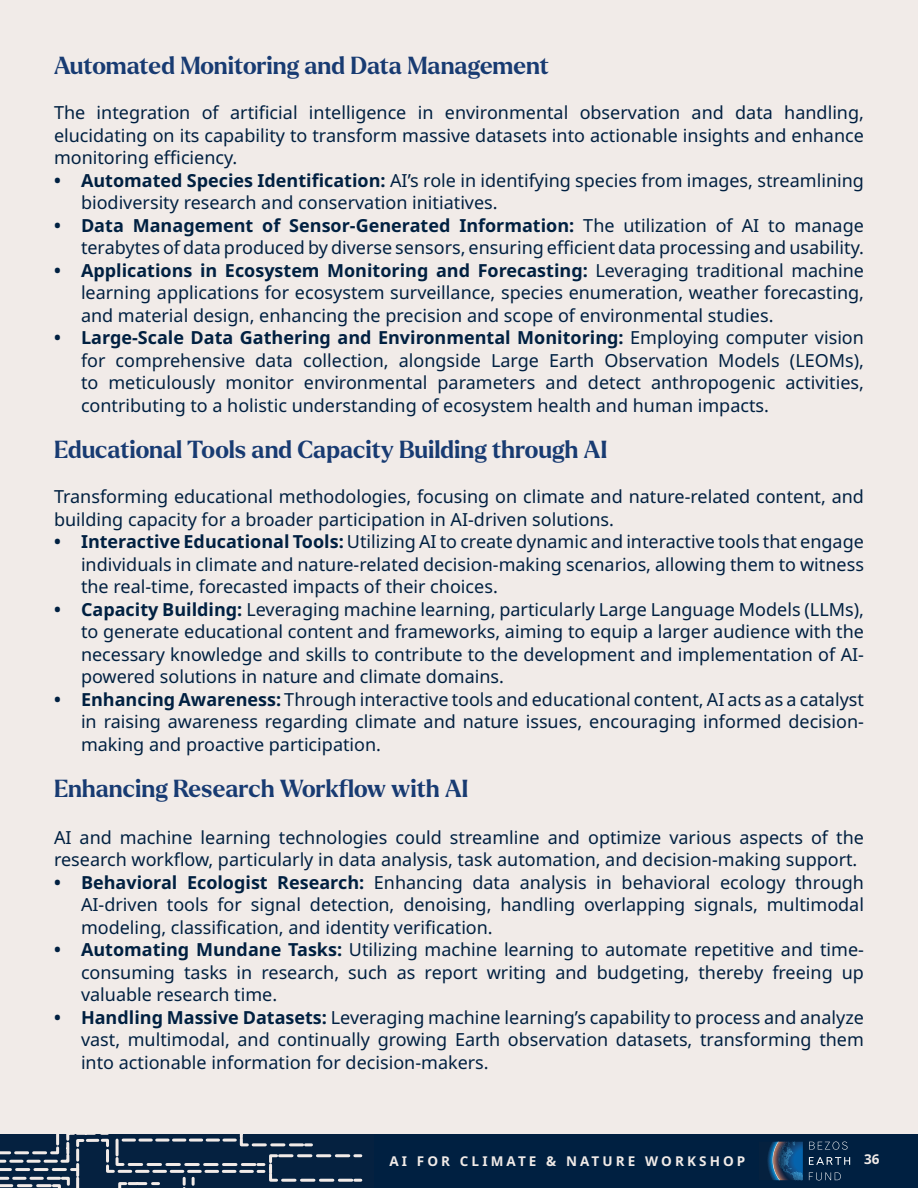
<style>
.page{position:relative;width:918px;height:1188px;background:#f1ebe8}
.page>*{position:absolute;margin:0;border:0;box-sizing:border-box;transform-origin:0 0}
.t1{font:700 24px "Larken";color:#183b72}
.t2{font:18px/22.5px "Noto Sans";color:#002041;text-align:justify}
.t3{font:700 13.5px "Noto Sans";letter-spacing:.23em;color:#f1ebe8}
.s1{font-weight:700}
</style>
<div class="page">
<div style="left:0;top:1134px;width:918px;height:54px;background:#002041"></div>
<svg style="left:809px;top:1157px;width:41px;height:8px"></svg>
<svg style="left:809px;top:1172px;width:32px;height:8px"></svg>
<svg style="left:809px;top:1142px;width:39px;height:8px"></svg>
<svg style="left:767px;top:1142px;width:36px;height:38px"></svg>
<div style="left:0;top:1134px;width:373px;height:54px;background:#052140"></div>
<svg style="left:1px;top:1134px;width:360px;height:54px"></svg>
<h1 class="t1" style="left:54px;top:50px;width:496px">Automated Monitoring and Data Management</h1>
<p class="t2" style="left:54px;top:102px;width:812px">The integration of artificial intelligence in environmental observation and data handling, elucidating on its capability to transform massive datasets into actionable insights and enhance monitoring efficiency.</p>
<p class="t2" style="left:81px;top:170px;width:784px;text-indent:-27px"><span class="s1">• Automated Species Identification:</span> AI’s role in identifying species from images, streamlining biodiversity research and conservation initiatives.</p>
<p class="t2" style="left:54px;top:215px;width:811px;text-align:right"><span class="s1">• Data Management of Sensor-Generated Information:</span> The utilization of AI to manage terabytes of data produced by diverse sensors, ensuring efficient data processing and usability.</p>
<p class="t2" style="left:81px;top:260px;width:785px;text-indent:-27px"><span class="s1">• Applications in Ecosystem Monitoring and Forecasting:</span> Leveraging traditional machine learning applications for ecosystem surveillance, species enumeration, weather forecasting, and material design, enhancing the precision and scope of environmental studies.</p>
<p class="t2" style="left:81px;top:327px;width:785px;text-indent:-27px"><span class="s1">• Large-Scale Data Gathering and Environmental Monitoring:</span> Employing computer vision for comprehensive data collection, alongside Large Earth Observation Models (LEOMs), to meticulously monitor environmental parameters and detect anthropogenic activities, contributing to a holistic understanding of ecosystem health and human impacts.</p>
<h1 class="t1" style="left:54px;top:434px;width:555px">Educational Tools and Capacity Building through AI</h1>
<p class="t2" style="left:54px;top:486px;width:812px">Transforming educational methodologies, focusing on climate and nature-related content, and building capacity for a broader participation in AI-driven solutions.</p>
<p class="t2" style="left:81px;top:531px;width:784px;text-indent:-27px"><span class="s1">• Interactive Educational Tools:</span> Utilizing AI to create dynamic and interactive tools that engage individuals in climate and nature-related decision-making scenarios, allowing them to witness the real-time, forecasted impacts of their choices.</p>
<p class="t2" style="left:81px;top:599px;width:785px;text-indent:-27px"><span class="s1">• Capacity Building:</span> Leveraging machine learning, particularly Large Language Models (LLMs), to generate educational content and frameworks, aiming to equip a larger audience with the necessary knowledge and skills to contribute to the development and implementation of AI&shy;powered solutions in nature and climate domains.</p>
<p class="t2" style="left:81px;top:689px;width:785px;text-indent:-27px"><span class="s1">• Enhancing Awareness:</span> Through interactive tools and educational content, AI acts as a catalyst in raising awareness regarding climate and nature issues, encouraging informed decision&shy;making and proactive participation.</p>
<h1 class="t1" style="left:54px;top:773px;width:416px">Enhancing Research Workflow with AI</h1>
<p class="t2" style="left:54px;top:827px;width:811px">AI and machine learning technologies could streamline and optimize various aspects of the research workflow, particularly in data analysis, task automation, and decision-making support.</p>
<p class="t2" style="left:81px;top:872px;width:785px;text-indent:-27px"><span class="s1">• Behavioral Ecologist Research:</span> Enhancing data analysis in behavioral ecology through AI-driven tools for signal detection, denoising, handling overlapping signals, multimodal modeling, classification, and identity verification.</p>
<p class="t2" style="left:81px;top:939px;width:785px;text-indent:-27px"><span class="s1">• Automating Mundane Tasks:</span> Utilizing machine learning to automate repetitive and time&shy;consuming tasks in research, such as report writing and budgeting, thereby freeing up valuable research time.</p>
<p class="t2" style="left:81px;top:1007px;width:784px;text-indent:-27px"><span class="s1">• Handling Massive Datasets:</span> Leveraging machine learning’s capability to process and analyze vast, multimodal, and continually growing Earth observation datasets, transforming them into actionable information for decision-makers.</p>
<p class="t3" style="left:390px;top:1152px;width:357px">AI FOR CLIMATE &amp; NATURE WORKSHOP</p>
<p class="t3" style="left:864px;top:1149px;width:17px">36</p>
</div>
